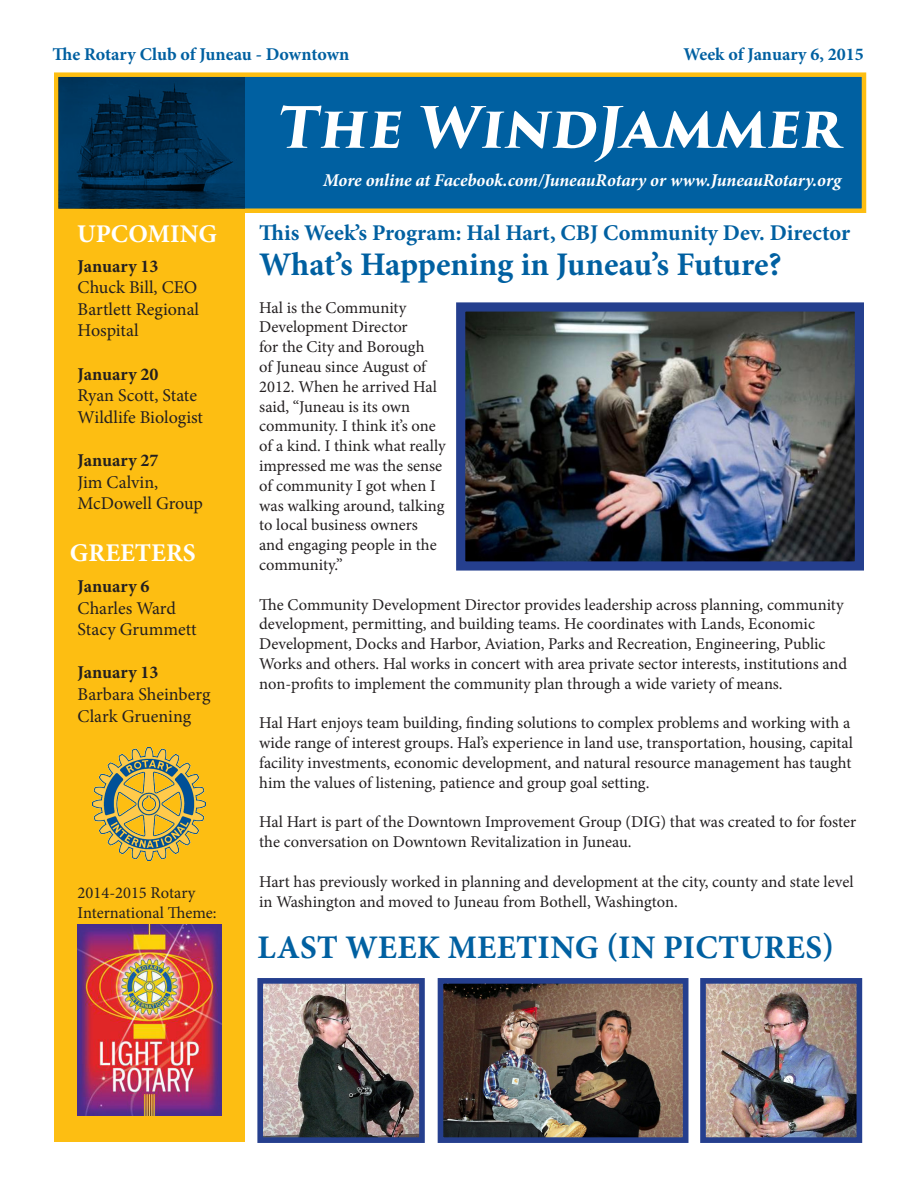
<style>
.page{position:relative;width:918px;height:1188px;background:#fff}
.page>*{position:absolute;margin:0;border:0;box-sizing:border-box;transform-origin:0 0}
.t1{font:700 55.5px "Trajan Pro 3";color:#fff}
.t2{font:700 33px "Minion Pro";color:#0060a1}
.t3{font:700 25.5px "Minion Pro";color:#fff}
.t4{font:700 22.5px "Minion Pro";color:#0060a1}
.t5{font:18px/21.6px "Minion Pro";color:#231f20}
.t6{font:italic 700 18px "Minion Pro";letter-spacing:-.005em;color:#fff}
.t7{font:700 18px "Minion Pro";letter-spacing:-.005em;color:#0060a1}
.t8{font:700 18px "Minion Pro";letter-spacing:-.005em;color:#231f20}
.t9{font:16.5px/19.8px "Minion Pro";letter-spacing:-.005em;color:#231f20}
.s1{font-weight:700}
</style>
<div class="page">
<div style="left:54px;top:72px;width:812px;height:141px;background:#0060a1;border:4px solid #fdbe12"></div>
<div style="left:54px;top:209px;width:191px;height:932px;background:#fdbe12"></div>
<img style="left:93px;top:748px;width:112px;height:112px">
<img style="left:78px;top:925px;width:143px;height:191px">
<img style="left:59px;top:77px;width:186px;height:131px">
<img style="left:466px;top:312px;width:388px;height:249px">
<div style="left:456px;top:302px;width:408px;height:269px;border:9px solid #253f8e"></div>
<img style="left:445px;top:985px;width:236px;height:151px">
<div style="left:438px;top:978px;width:250px;height:165px;border:6px solid #253f8e"></div>
<img style="left:264px;top:985px;width:154px;height:151px">
<div style="left:257px;top:978px;width:168px;height:165px;border:6px solid #253f8e"></div>
<img style="left:707px;top:985px;width:148px;height:151px">
<div style="left:700px;top:978px;width:162px;height:165px;border:6px solid #253f8e"></div>
<p class="t7" style="left:52px;top:41px;width:298px">The Rotary Club of Juneau - Downtown</p>
<p class="t7" style="left:683px;top:41px;width:182px">Week of January 6, 2015</p>
<p class="t3" style="left:77px;top:216px;width:141px">UPCOMING</p>
<p class="t8" style="left:78px;top:253px;width:82px">January 13</p>
<p class="t5" style="left:78px;top:277px;width:123px;text-align:justify">Chuck Bill, CEO Bartlett Regional Hospital</p>
<p class="t8" style="left:78px;top:361px;width:82px">January 20</p>
<p class="t5" style="left:78px;top:385px;width:127px">Ryan Scott, State<br>Wildlife Biologist</p>
<p class="t8" style="left:78px;top:448px;width:82px">January 27</p>
<p class="t5" style="left:78px;top:471px;width:82px">Jim Calvin,</p>
<p class="t5" style="left:78px;top:493px;width:127px">McDowell Group</p>
<p class="t3" style="left:70px;top:535px;width:127px">GREETERS</p>
<p class="t8" style="left:78px;top:574px;width:73px">January 6</p>
<p class="t5" style="left:78px;top:597px;width:100px">Charles Ward</p>
<p class="t5" style="left:78px;top:619px;width:121px">Stacy Grummett</p>
<p class="t5" style="left:78px;top:662px;width:134px"><span class="s1">January 13<br></span>Barbara Sheinberg</p>
<p class="t5" style="left:78px;top:705px;width:115px">Clark Gruening</p>
<p class="t9" style="left:78px;top:883px;width:140px">2014-2015 Rotary<br>International Theme:</p>
<p class="t1" style="left:276px;top:86px;width:565px">The WindJammer</p>
<p class="t6" style="left:323px;top:168px;width:520px">More online at Facebook.com/JuneauRotary or www.JuneauRotary.org</p>
<p class="t4" style="left:259px;top:217px;width:592px">This Week’s Program: Hal Hart, CBJ Community Dev. Director</p>
<p class="t2" style="left:259px;top:241px;width:524px">What’s Happening in Juneau’s Future?</p>
<p class="t9" style="left:259px;top:298px;width:188px">Hal is the Community<br>Development Director<br>for the City and Borough<br>of Juneau since August of<br>2012. When he arrived Hal said, “Juneau is its own community. I think it’s one of a kind. I think what really impressed me was the sense of community I got when I was walking around, talking to local business owners and engaging people in the community.”</p>
<p class="t9" style="left:259px;top:595px;width:590px">The Community Development Director provides leadership across planning, community development, permitting, and building teams. He coordinates with Lands, Economic Development, Docks and Harbor, Aviation, Parks and Recreation, Engineering, Public Works and others. Hal works in concert with area private sector interests, institutions and non-profits to implement the community plan through a wide variety of means.</p>
<p class="t9" style="left:259px;top:713px;width:595px">Hal Hart enjoys team building, finding solutions to complex problems and working with a wide range of interest groups. Hal’s experience in land use, transportation, housing, capital facility investments, economic development, and natural resource management has taught him the values of listening, patience and group goal setting.</p>
<p class="t9" style="left:259px;top:812px;width:599px">Hal Hart is part of the Downtown Improvement Group (DIG) that was created to for foster the conversation on Downtown Revitalization in Juneau.</p>
<p class="t9" style="left:259px;top:872px;width:596px">Hart has previously worked in planning and development at the city, county and state level in Washington and moved to Juneau from Bothell, Washington.</p>
<p class="t2" style="left:258px;top:924px;width:578px">LAST WEEK MEETING (IN PICTURES)</p>
</div>
